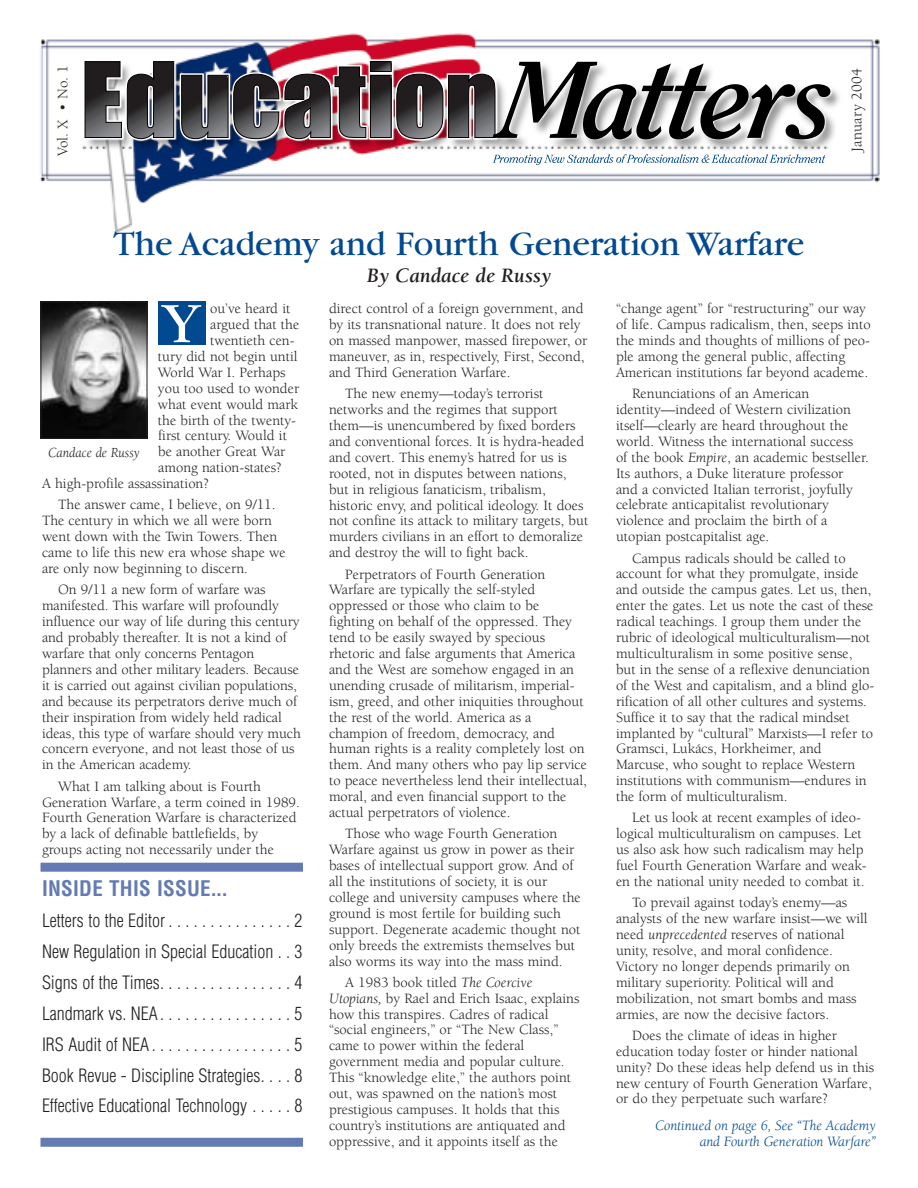
<style>
.page{position:relative;width:918px;height:1188px;background:#fff}
.page>*{position:absolute;margin:0;border:0;box-sizing:border-box;transform-origin:0 0}
.t1{font:59.25px "Garamond";color:#fff}
.t2{font:36px "Garamond";color:#014990}
.t3{font:700 condensed 21px "Helvetica";letter-spacing:.015em;color:#637bb2}
.t4{font:italic 700 21px "Berkeley";color:#231f20}
.t5{font:300 condensed 18px/30.9px "Helvetica";color:#231f20;text-align:justify}
.t6{font:15px "Berkeley";letter-spacing:.015em;color:#231f20}
.t7{font:14.7px/15.9px "Berkeley";color:#231f20}
.t8{font:italic 14.7px/15.9px "Berkeley";letter-spacing:-.005em;color:#014990;text-align:right}
.t9{font:italic 14.25px "Berkeley";color:#231f20;scale:.95 1}
.s1{font-style:italic}
</style>
<div class="page">
<svg style="left:40px;top:33px;width:840px;height:200px"></svg>
<div style="left:158px;top:301px;width:48px;height:44px;background:#014990"></div>
<img style="left:42px;top:303px;width:103px;height:134px">
<div style="left:40px;top:301px;width:107px;height:138px;border:1px solid #231f20"></div>
<div style="left:40px;top:863px;width:263px;height:9px;background:#637bb2"></div>
<div style="left:40px;top:1138px;width:263px;height:9px;background:#637bb2"></div>
<p class="t6" style="left:57px;top:156px;width:93px;rotate:-90deg">Vol. X • No. 1</p>
<p class="t6" style="left:851px;top:152px;width:85px;rotate:-90deg">January 2004</p>
<h2 class="t2" style="left:113px;top:231px;width:693px">The Academy and Fourth Generation Warfare</h2>
<h3 class="t4" style="left:367px;top:267px;width:186px">By Candace de Russy</h3>
<p class="t7" style="left:210px;top:302px;width:82px">ou’ve heard it</p>
<p class="t7" style="left:210px;top:318px;width:91px">argued that the</p>
<p class="t7" style="left:210px;top:334px;width:86px">twentieth cen-</p>
<p class="t7" style="left:158px;top:350px;width:141px">tury did not begin until</p>
<p class="t7" style="left:158px;top:366px;width:129px">World War I. Perhaps</p>
<p class="t7" style="left:158px;top:382px;width:143px">you too used to wonder</p>
<p class="t7" style="left:158px;top:397px;width:142px">what event would mark</p>
<p class="t7" style="left:158px;top:413px;width:140px">the birth of the twenty-</p>
<p class="t7" style="left:158px;top:429px;width:130px">first century. Would it</p>
<p class="t7" style="left:158px;top:445px;width:129px">be another Great War</p>
<p class="t7" style="left:158px;top:461px;width:125px">among nation-states?</p>
<p class="t7" style="left:42px;top:477px;width:168px">A high-profile assassination?</p>
<p class="t7" style="left:42px;top:498px;width:245px;text-indent:16px">The answer came, I believe, on 9/11.<br>The century in which we all were born went down with the Twin Towers. Then came to life this new era whose shape we are only now beginning to discern.</p>
<p class="t7" style="left:42px;top:583px;width:260px;text-indent:16px">On 9/11 a new form of warfare was manifested. This warfare will profoundly influence our way of life during this century and probably thereafter. It is not a kind of warfare that only concerns Pentagon planners and other military leaders. Because it is carried out against civilian populations, and because its perpetrators derive much of their inspiration from widely held radical ideas, this type of warfare should very much concern everyone, and not least those of us in the American academy.</p>
<p class="t7" style="left:42px;top:779px;width:259px;text-indent:16px">What I am talking about is Fourth Generation Warfare, a term coined in 1989.<br>Fourth Generation Warfare is characterized by a lack of definable battlefields, by groups acting not necessarily under the</p>
<h1 class="t1" style="left:162px;top:303px;width:40px">Y</h1>
<p class="t9" style="left:48px;top:447px;width:98px">Candace de Russy</p>
<h3 class="t3" style="left:42px;top:880px;width:187px">INSIDE THIS ISSUE...</h3>
<p class="t5" style="left:42px;top:907px;width:262px">Letters to the Editor . . . . . . . . . . . . . . . 2<br>New Regulation in Special Education . . 3<br>Signs of the Times. . . . . . . . . . . . . . . . 4<br>Landmark vs. NEA . . . . . . . . . . . . . . . . 5<br>IRS Audit of NEA . . . . . . . . . . . . . . . . . 5<br>Book Revue - Discipline Strategies. . . . 8<br>Effective Educational Technology . . . . . 8</p>
<p class="t7" style="left:329px;top:302px;width:260px">direct control of a foreign government, and by its transnational nature. It does not rely on massed manpower, massed firepower, or maneuver, as in, respectively, First, Second, and Third Generation Warfare.</p>
<p class="t7" style="left:329px;top:387px;width:261px;text-indent:16px">The new enemy—today’s terrorist networks and the regimes that support them—is unencumbered by fixed borders and conventional forces. It is hydra-headed and covert. This enemy’s hatred for us is rooted, not in disputes between nations, but in religious fanaticism, tribalism, historic envy, and political ideology. It does not confine its attack to military targets, but murders civilians in an effort to demoralize and destroy the will to fight back.</p>
<p class="t7" style="left:329px;top:567px;width:260px;text-indent:16px">Perpetrators of Fourth Generation Warfare are typically the self-styled oppressed or those who claim to be fighting on behalf of the oppressed. They tend to be easily swayed by specious rhetoric and false arguments that America and the West are somehow engaged in an unending crusade of militarism, imperial&shy;ism, greed, and other iniquities throughout the rest of the world. America as a champion of freedom, democracy, and human rights is a reality completely lost on them. And many others who pay lip service to peace nevertheless lend their intellectual, moral, and even financial support to the actual perpetrators of violence.</p>
<p class="t7" style="left:329px;top:827px;width:253px;text-indent:16px">Those who wage Fourth Generation Warfare against us grow in power as their bases of intellectual support grow. And of all the institutions of society, it is our college and university campuses where the ground is most fertile for building such support. Degenerate academic thought not only breeds the extremists themselves but also worms its way into the mass mind.</p>
<p class="t7" style="left:329px;top:976px;width:252px;text-indent:16px">A 1983 book titled <span class="s1">The Coercive Utopians,</span> by Rael and Erich Isaac, explains how this transpires. Cadres of radical “social engineers,” or “The New Class,” came to power within the federal government media and popular culture.<br>This “knowledge elite,” the authors point out, was spawned on the nation’s most prestigious campuses. It holds that this country’s institutions are antiquated and oppressive, and it appoints itself as the</p>
<p class="t7" style="left:616px;top:302px;width:256px">“change agent” for “restructuring” our way of life. Campus radicalism, then, seeps into the minds and thoughts of millions of peo&shy;ple among the general public, affecting American institutions far beyond academe.</p>
<p class="t7" style="left:616px;top:387px;width:255px;text-indent:16px">Renunciations of an American identity—indeed of Western civilization itself—clearly are heard throughout the world. Witness the international success<br>of the book <span class="s1">Empire</span>, an academic bestseller.<br>Its authors, a Duke literature professor<br>and a convicted Italian terrorist, joyfully celebrate anticapitalist revolutionary violence and proclaim the birth of a utopian postcapitalist age.</p>
<p class="t7" style="left:616px;top:551px;width:260px;text-indent:16px">Campus radicals should be called to account for what they promulgate, inside and outside the campus gates. Let us, then, enter the gates. Let us note the cast of these radical teachings. I group them under the rubric of ideological multiculturalism—not multiculturalism in some positive sense, but in the sense of a reflexive denunciation of the West and capitalism, and a blind glo&shy;rification of all other cultures and systems.<br>Suffice it to say that the radical mindset implanted by “cultural” Marxists—I refer to Gramsci, Lukács, Horkheimer, and Marcuse, who sought to replace Western institutions with communism—endures in the form of multiculturalism.</p>
<p class="t7" style="left:616px;top:811px;width:252px;text-indent:16px">Let us look at recent examples of ideo&shy;logical multiculturalism on campuses. Let us also ask how such radicalism may help fuel Fourth Generation Warfare and weak&shy;en the national unity needed to combat it.</p>
<p class="t7" style="left:616px;top:896px;width:253px;text-indent:16px">To prevail against today’s enemy—as analysts of the new warfare insist—we will need <span class="s1">unprecedented</span> reserves of national unity, resolve, and moral confidence.<br>Victory no longer depends primarily on military superiority. Political will and mobilization, not smart bombs and mass armies, are now the decisive factors.</p>
<p class="t7" style="left:616px;top:1029px;width:260px;text-indent:16px">Does the climate of ideas in higher education today foster or hinder national unity? Do these ideas help defend us in this new century of Fourth Generation Warfare, or do they perpetuate such warfare?</p>
<p class="t8" style="left:655px;top:1119px;width:222px">Continued on page 6, See “The Academy and Fourth Generation Warfare”</p>
</div>
